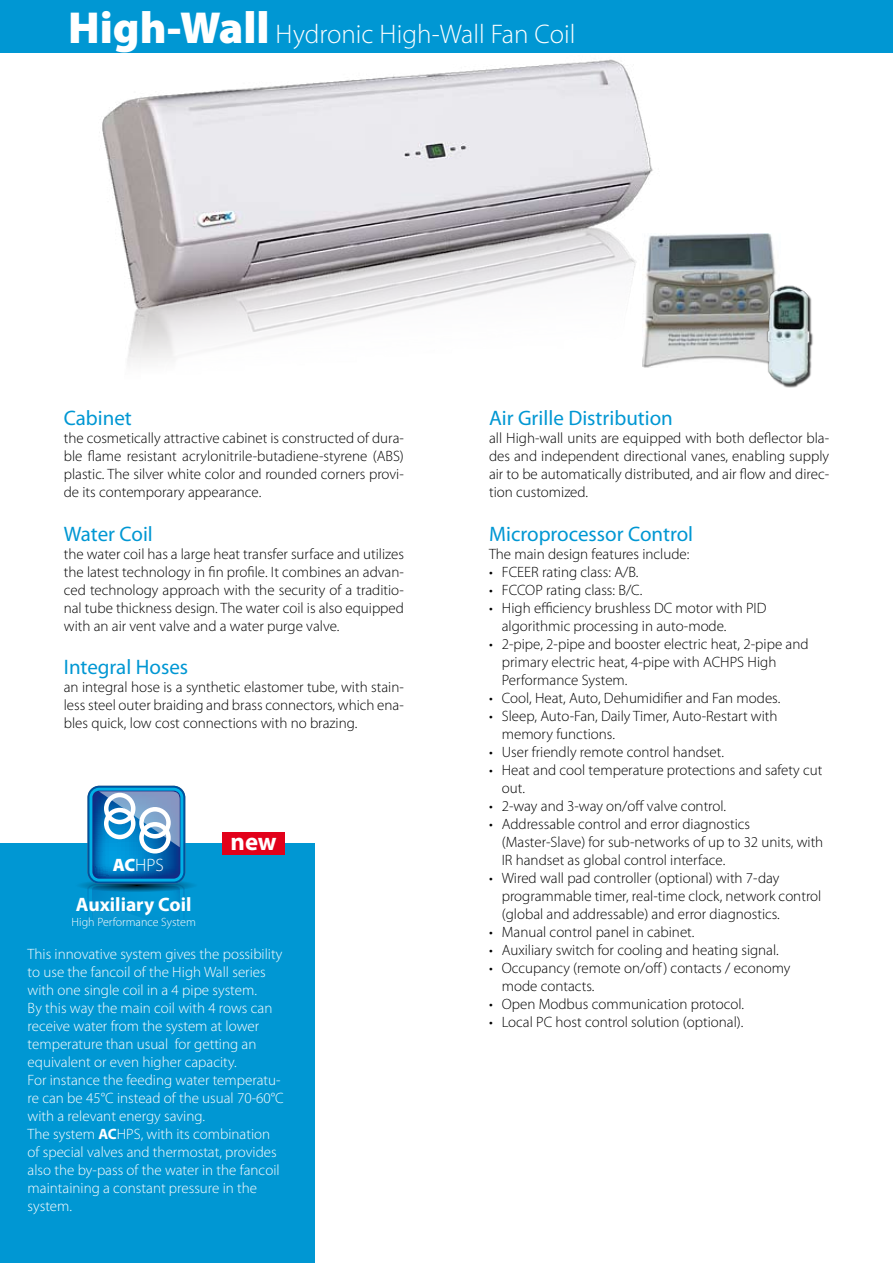
<style>
.page{position:relative;width:893px;height:1263px;background:#fff}
.page>*{position:absolute;margin:0;border:0;box-sizing:border-box;transform-origin:0 0}
.t1{font:300 27px "Myriad Pro";color:#fff}
.t2{font:700 24.75px "Myriad Pro";color:#fff}
.t3{font:21px "Myriad Pro";color:#0097d3}
.t4{font:700 19.5px "Myriad Pro";color:#fff}
.t5{font:300 18px "Myriad Pro";color:#fff}
.t6{font:300 15px/18px "Myriad Pro";color:#000}
.t7{font:300 15px/18px "Myriad Pro";color:#fff}
.t8{font:300 12px "Myriad Pro";color:#fff}
.s1{font-weight:900;font-size:45px}
.s2{font-weight:900}
.s3{font-weight:700}
</style>
<div class="page">
<div style="left:0;top:843px;width:315px;height:420px;background:#0097d3"></div>
<svg style="left:89px;top:788px;width:94px;height:93px"></svg>
<svg style="left:80px;top:791px;width:114px;height:126px"></svg>
<div style="left:104px;top:793px;width:31px;height:31px;border:4px solid #fff;border-radius:50%"></div>
<div style="left:139px;top:807px;width:32px;height:31px;border:4px solid #fff;border-radius:50%"></div>
<div style="left:104px;top:808px;width:31px;height:31px;border:4px solid #fff;border-radius:50%"></div>
<div style="left:139px;top:822px;width:32px;height:31px;border:4px solid #fff;border-radius:50%"></div>
<div style="left:222px;top:832px;width:63px;height:22px;background:#e2001a"></div>
<img style="left:675px;top:233px;width:100px;height:129px">
<img style="left:758px;top:266px;width:55px;height:122px">
<img style="left:72px;top:52px;width:603px;height:316px">
<div style="left:0;top:0;width:893px;height:52px;background:#0097d3"></div>
<h1 class="t1" style="left:68px;top:18px;width:509px"><span class="s1">High-Wall</span> Hydronic High-Wall Fan Coil</h1>
<h3 class="t3" style="left:64px;top:405px;width:70px">Cabinet</h3>
<p class="t6" style="left:64px;top:429px;width:342px;text-align:justify">the cosmetically attractive cabinet is constructed of dura&shy;ble flame resistant acrylonitrile-butadiene-styrene (ABS) plastic. The silver white color and rounded corners provi&shy;de its contemporary appearance.</p>
<h3 class="t3" style="left:64px;top:521px;width:91px">Water Coil</h3>
<p class="t6" style="left:64px;top:544px;width:342px;text-align:justify">the water coil has a large heat transfer surface and utilizes the latest technology in fin profile. It combines an advan&shy;ced technology approach with the security of a traditio&shy;nal tube thickness design. The water coil is also equipped with an air vent valve and a water purge valve.</p>
<h3 class="t3" style="left:64px;top:654px;width:126px">Integral Hoses</h3>
<p class="t6" style="left:64px;top:678px;width:342px;text-align:justify">an integral hose is a synthetic elastomer tube, with stain&shy;less steel outer braiding and brass connectors, which ena&shy;bles quick, low cost connections with no brazing.</p>
<p class="t5" style="left:113px;top:854px;width:53px"><span class="s2">AC</span>HPS</p>
<h3 class="t4" style="left:76px;top:892px;width:117px">Auxiliary Coil</h3>
<p class="t8" style="left:72px;top:914px;width:126px">High Performance System</p>
<h2 class="t2" style="left:231px;top:826px;width:48px">new</h2>
<p class="t7" style="left:28px;top:944px;width:258px">This innovative system gives the possibility to use the fancoil of the High Wall series with one single coil in a 4 pipe system.<br>By this way the main coil with 4 rows can receive water from the system at lower temperature than usual for getting an equivalent or even higher capacity.<br>For instance the feeding water temperatu&shy;re can be 45°C instead of the usual 70-60°C with a relevant energy saving.<br>The system <span class="s3">AC</span>HPS, with its combination of special valves and thermostat, provides also the by-pass of the water in the fancoil maintaining a constant pressure in the system.</p>
<h3 class="t3" style="left:489px;top:405px;width:185px">Air Grille Distribution</h3>
<p class="t6" style="left:489px;top:429px;width:342px;text-align:justify">all High-wall units are equipped with both deflector bla&shy;des and independent directional vanes, enabling supply air to be automatically distributed, and air flow and direc&shy;tion customized.</p>
<h3 class="t3" style="left:489px;top:521px;width:206px">Microprocessor Control</h3>
<p class="t6" style="left:489px;top:544px;width:202px">The main design features include:</p>
<p class="t6" style="left:489px;top:562px;width:151px">• FCEER rating class: A/B.</p>
<p class="t6" style="left:489px;top:580px;width:155px">• FCCOP rating class: B/C.</p>
<p class="t6" style="left:502px;top:598px;width:266px;text-indent:-13px">• High efficiency brushless DC motor with PID algorithmic processing in auto-mode.</p>
<p class="t6" style="left:502px;top:634px;width:308px;text-indent:-13px">• 2-pipe, 2-pipe and booster electric heat, 2-pipe and primary electric heat, 4-pipe with ACHPS High<br>Performance System.</p>
<p class="t6" style="left:489px;top:688px;width:293px">• Cool, Heat, Auto, Dehumidifier and Fan modes.</p>
<p class="t6" style="left:502px;top:706px;width:277px;text-indent:-13px">• Sleep, Auto-Fan, Daily Timer, Auto-Restart with memory functions.</p>
<p class="t6" style="left:489px;top:742px;width:236px">• User friendly remote control handset.</p>
<p class="t6" style="left:502px;top:760px;width:322px;text-indent:-13px">• Heat and cool temperature protections and safety cut out.</p>
<p class="t6" style="left:489px;top:796px;width:239px">• 2-way and 3-way on/off valve control.</p>
<p class="t6" style="left:502px;top:814px;width:323px;text-indent:-13px">• Addressable control and error diagnostics (Master-Slave) for sub-networks of up to 32 units, with<br>IR handset as global control interface.</p>
<p class="t6" style="left:502px;top:868px;width:321px;text-indent:-13px">• Wired wall pad controller (optional) with 7-day programmable timer, real-time clock, network control (global and addressable) and error diagnostics.</p>
<p class="t6" style="left:489px;top:922px;width:207px">• Manual control panel in cabinet.</p>
<p class="t6" style="left:489px;top:940px;width:291px">• Auxiliary switch for cooling and heating signal.</p>
<p class="t6" style="left:502px;top:958px;width:290px;text-indent:-13px">• Occupancy (remote on/off) contacts / economy mode contacts.</p>
<p class="t6" style="left:489px;top:994px;width:257px">• Open Modbus communication protocol.</p>
<p class="t6" style="left:489px;top:1012px;width:256px">• Local PC host control solution (optional).</p>
</div>
